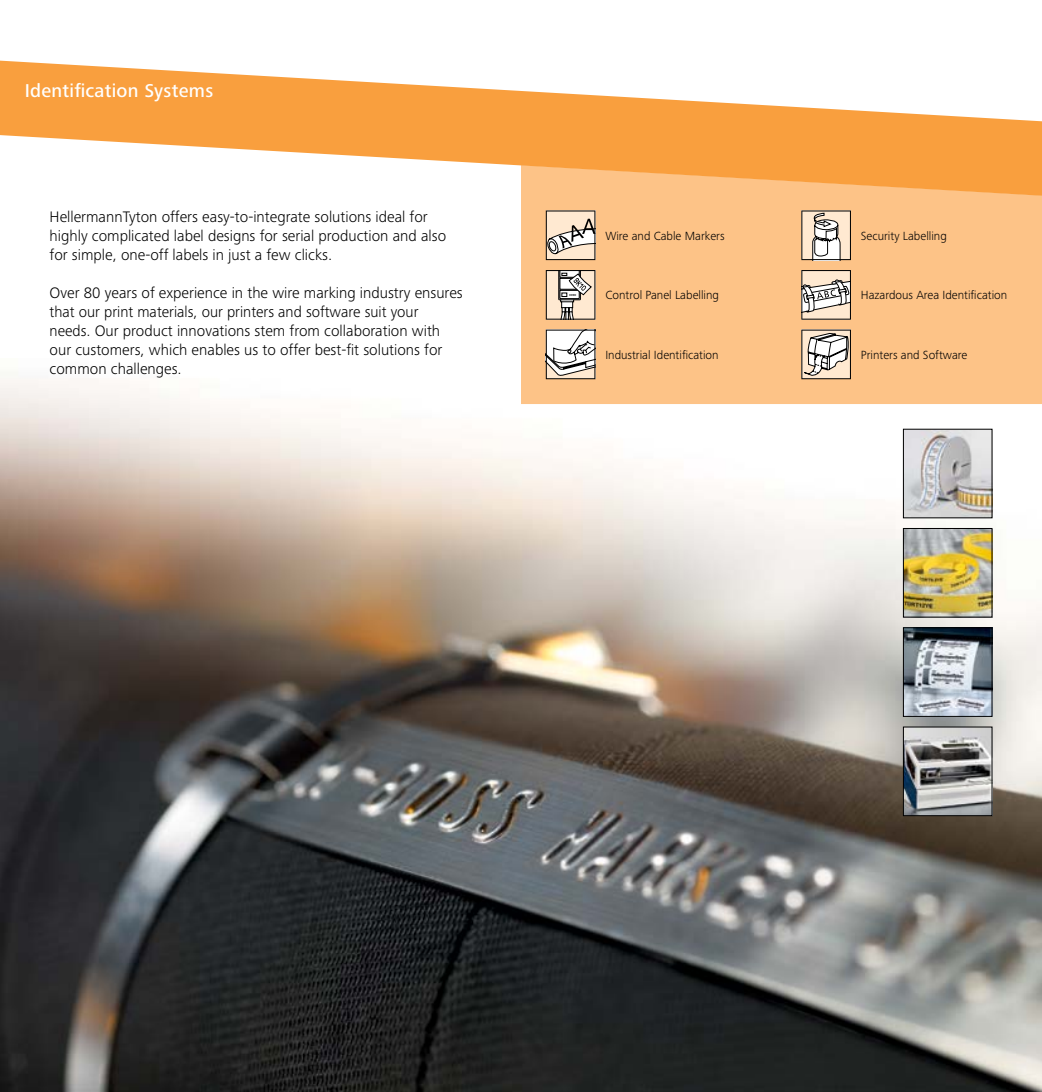
<style>
.page{position:relative;width:1042px;height:1092px;background:#fff}
.page>*{position:absolute;margin:0;border:0;box-sizing:border-box;transform-origin:0 0}
.t1{font:500 19.25px "Frutiger Next LTW1 G";letter-spacing:.015em;color:#fff}
.t2{font:300 15.75px/18.9px "Frutiger Next LTW1 G";color:#000}
.t3{font:300 12.25px "Frutiger Next LTW1 G";color:#000}
</style>
<div class="page">
<img style="left:0;top:372px;width:1042px;height:719px">
<svg style="left:521px;top:196px;width:521px;height:238px;background:#fcca97"></svg>
<svg style="left:0;top:61px;width:1042px;height:135px;fill:#f99f3e"></svg>
<svg style="left:546px;top:210px;width:49px;height:50px;background:#ccbfb1"></svg>
<svg style="left:801px;top:210px;width:50px;height:50px"></svg>
<svg style="left:546px;top:270px;width:49px;height:49px;background:#c4b8ab"></svg>
<svg style="left:546px;top:329px;width:49px;height:50px"></svg>
<svg style="left:801px;top:270px;width:50px;height:49px"></svg>
<svg style="left:801px;top:329px;width:50px;height:50px"></svg>
<img style="left:905px;top:431px;width:85px;height:85px">
<img style="left:905px;top:530px;width:85px;height:85px">
<div style="left:903px;top:528px;width:89px;height:89px;border:1px solid #000"></div>
<img style="left:905px;top:629px;width:85px;height:85px">
<div style="left:903px;top:627px;width:89px;height:89px;border:1px solid #000"></div>
<img style="left:905px;top:728px;width:85px;height:86px">
<div style="left:903px;top:726px;width:89px;height:90px;border:1px solid #000"></div>
<p class="t1" style="left:25px;top:80px;width:190px">Identification Systems</p>
<p class="t2" style="left:50px;top:207px;width:398px">HellermannTyton offers easy-to-integrate solutions ideal for highly complicated label designs for serial production and also for simple, one-off labels in just a few clicks.</p>
<p class="t2" style="left:50px;top:284px;width:415px">Over 80 years of experience in the wire marking industry ensures that our print materials, our printers and software suit your needs. Our product innovations stem from collaboration with our customers, which enables us to offer best-fit solutions for common challenges.</p>
<p class="t3" style="left:605px;top:228px;width:121px">Wire and Cable Markers</p>
<p class="t3" style="left:861px;top:228px;width:87px">Security Labelling</p>
<p class="t3" style="left:605px;top:288px;width:115px">Control Panel Labelling</p>
<p class="t3" style="left:605px;top:348px;width:115px">Industrial Identification</p>
<p class="t3" style="left:861px;top:288px;width:148px">Hazardous Area Identification</p>
<p class="t3" style="left:861px;top:348px;width:108px">Printers and Software</p>
</div>
